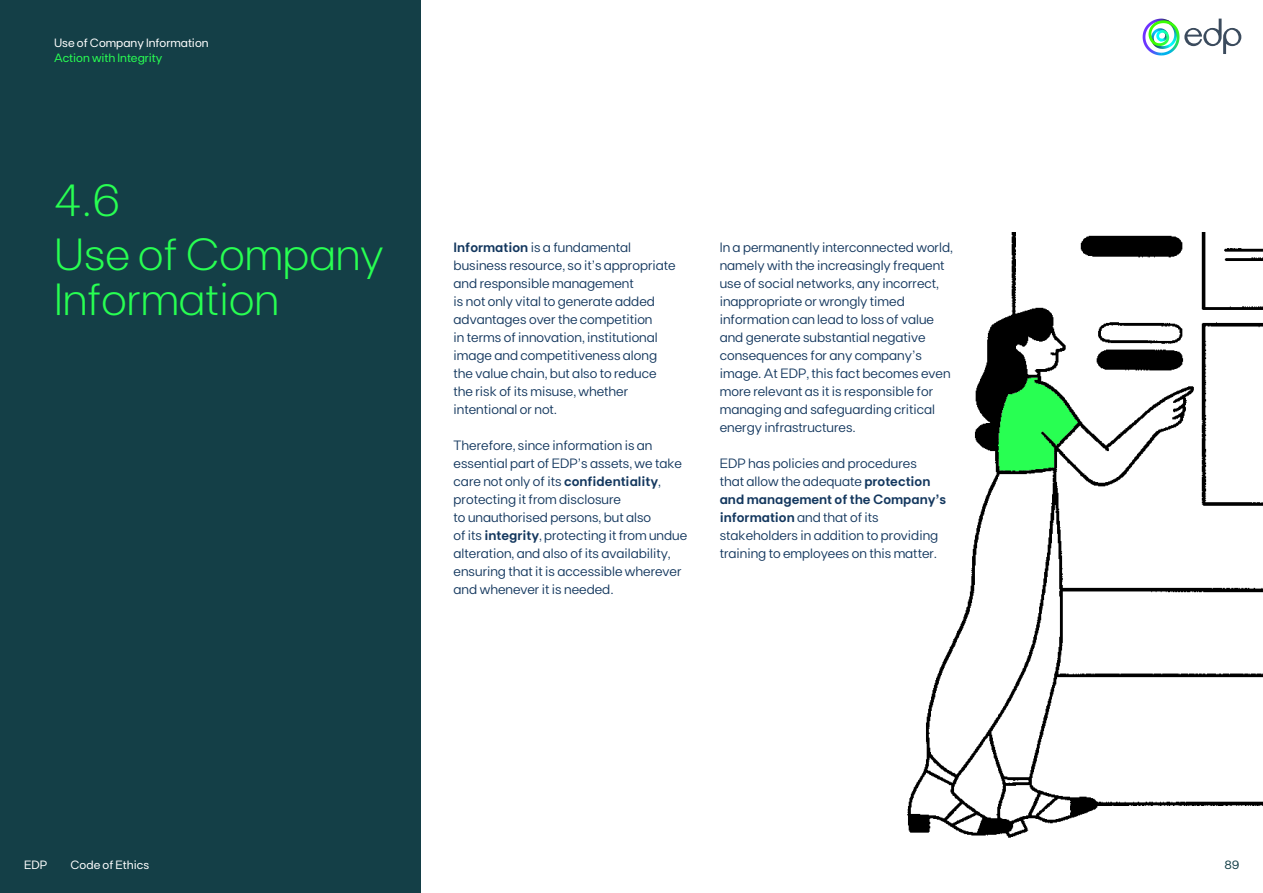
<style>
.page{position:relative;width:1263px;height:893px;background:#fff}
.page>*{position:absolute;margin:0;border:0;box-sizing:border-box;transform-origin:0 0}
.t1{font:300 45px/54px "FT Base";color:#28ff52}
.t2{font:13.5px/18px "FT Base";color:#13375e}
.t3{font:12px "FT Base";color:#fff}
.t4{font:12px "FT Base";color:#28ff52}
.t5{font:12px "FT Base";color:#143f47}
.s1{font-weight:600}
</style>
<div class="page">
<div style="left:0;top:0;width:421px;height:893px;background:#143f47"></div>
<svg style="left:1184px;top:19px;width:57px;height:35px"></svg>
<svg style="left:1142px;top:19px;width:32px;height:36px"></svg>
<img style="left:907px;top:233px;width:356px;height:605px">
<div style="left:1209px;top:334px;width:54px;height:165px;background:#fff"></div>
<p class="t3" style="left:54px;top:36px;width:156px">Use of Company Information</p>
<p class="t4" style="left:54px;top:51px;width:110px">Action with Integrity</p>
<h1 class="t1" style="left:54px;top:173px;width:331px">4.6<br>Use of Company</h1>
<h1 class="t1" style="left:54px;top:272px;width:226px">Information</h1>
<p class="t2" style="left:454px;top:238px;width:223px"><span class="s1">Information</span> is a fundamental business resource, so it’s appropriate and responsible management<br>is not only vital to generate added advantages over the competition<br>in terms of innovation, institutional image and competitiveness along the value chain, but also to reduce the risk of its misuse, whether intentional or not.</p>
<p class="t2" style="left:454px;top:436px;width:235px">Therefore, since information is an essential part of EDP’s assets, we take care not only of its <span class="s1">confidentiality</span>, protecting it from disclosure<br>to unauthorised persons, but also<br>of its <span class="s1">integrity</span>, protecting it from undue alteration, and also of its availability, ensuring that it is accessible wherever and whenever it is needed.</p>
<p class="t2" style="left:720px;top:238px;width:235px">In a permanently interconnected world, namely with the increasingly frequent use of social networks, any incorrect, inappropriate or wrongly timed information can lead to loss of value and generate substantial negative consequences for any company’s image. At EDP, this fact becomes even more relevant as it is responsible for managing and safeguarding critical energy infrastructures.</p>
<p class="t2" style="left:720px;top:454px;width:228px">EDP has policies and procedures<br>that allow the adequate <span class="s1">protection and management of the Company’s information</span> and that of its stakeholders in addition to providing training to employees on this matter.</p>
<p class="t3" style="left:24px;top:858px;width:25px">EDP</p>
<p class="t3" style="left:70px;top:858px;width:80px">Code of Ethics</p>
<p class="t5" style="left:1224px;top:858px;width:17px">89</p>
</div>
